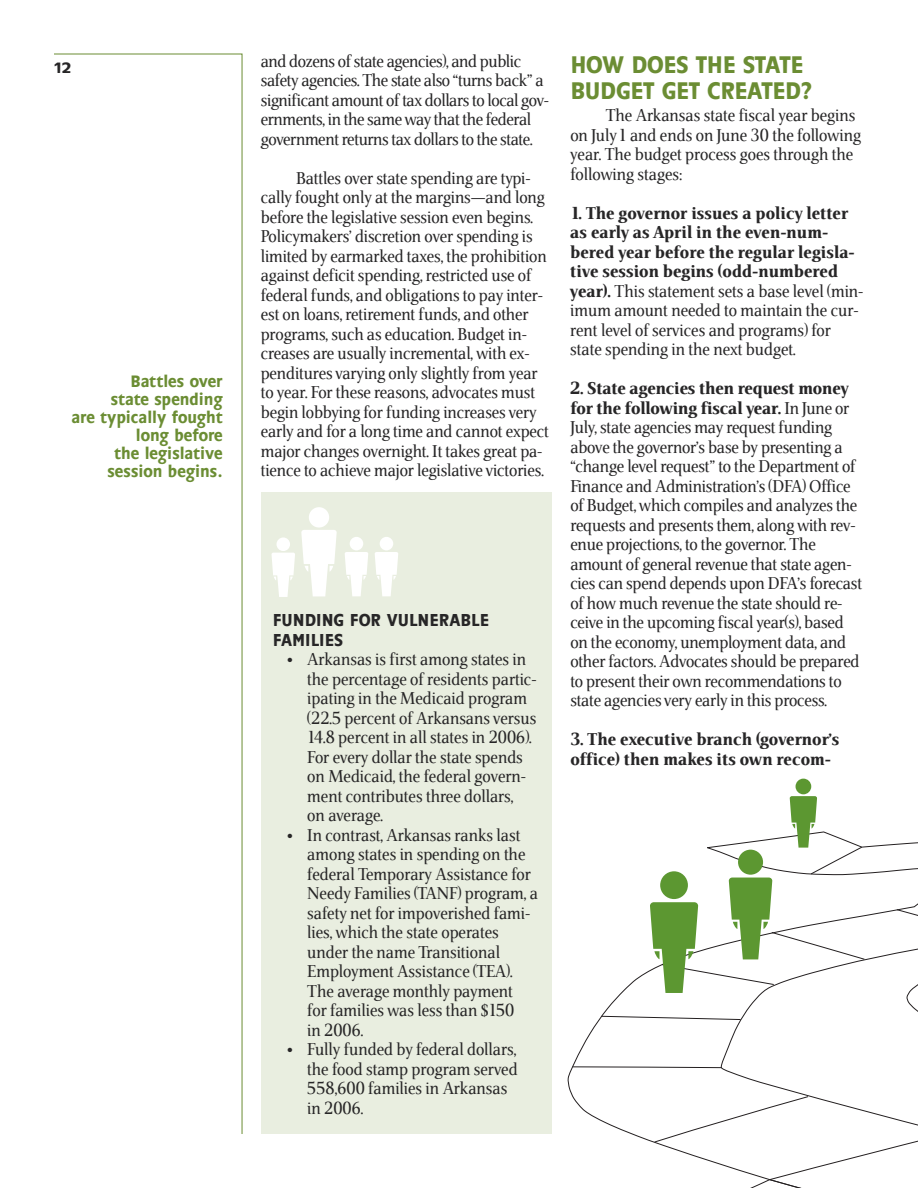
<style>
.page{position:relative;width:918px;height:1188px;background:#fff}
.page>*{position:absolute;margin:0;border:0;box-sizing:border-box;transform-origin:0 0}
.t1{font:500 24px/25.5px "Chalfont";letter-spacing:-.015em;color:#6b8d33}
.t2{font:17.25px/19.5px "Veritas";letter-spacing:-.005em;color:#272627}
.t3{font:900 17.25px/19.5px "Veritas";color:#272627}
.t4{font:500 17.25px/19.5px "Chalfont";color:#272627}
.t5{font:500 16.5px/18px "Chalfont";color:#6b8d33;text-align:right}
.t6{font:500 15px "Chalfont";color:#272627;scale:1.2 1}
.s1{font-weight:400}
.s2{font-weight:900}
</style>
<div class="page">
<svg style="left:54px;top:53px;width:189px;height:1081px"></svg>
<div style="left:261px;top:492px;width:291px;height:642px;background:#e9eee0"></div>
<div style="left:309px;top:507px;width:20px;height:21px;background:#fff;border-radius:50%"></div>
<svg style="left:301px;top:530px;width:36px;height:66px"></svg>
<div style="left:350px;top:537px;width:13px;height:13px;background:#fff;border-radius:50%"></div>
<svg style="left:345px;top:552px;width:23px;height:44px"></svg>
<div style="left:380px;top:537px;width:13px;height:13px;background:#fff;border-radius:50%"></div>
<svg style="left:375px;top:552px;width:23px;height:44px"></svg>
<div style="left:277px;top:537px;width:13px;height:14px;background:#fff;border-radius:50%"></div>
<svg style="left:272px;top:553px;width:23px;height:44px"></svg>
<div style="left:796px;top:779px;width:15px;height:15px;background:#5c9731;border-radius:50%"></div>
<svg style="left:572px;top:796px;width:346px;height:392px"></svg>
<p class="t6" style="left:54px;top:62px;width:16px">12</p>
<p class="t2" style="left:261px;top:53px;width:290px">and dozens of state agencies), and public safety agencies. The state also “turns back” a significant amount of tax dollars to local gov&shy;ernments, in the same way that the federal government returns tax dollars to the state.</p>
<p class="t2" style="left:261px;top:170px;width:290px;text-indent:35px">Battles over state spending are typi&shy;cally fought only at the margins—and long before the legislative session even begins.<br>Policymakers’ discretion over spending is limited by earmarked taxes, the prohibition against deficit spending, restricted use of federal funds, and obligations to pay inter&shy;est on loans, retirement funds, and other programs, such as education. Budget in&shy;creases are usually incremental, with ex&shy;penditures varying only slightly from year to year. For these reasons, advocates must begin lobbying for funding increases very early and for a long time and cannot expect major changes overnight. It takes great pa&shy;tience to achieve major legislative victories.</p>
<p class="t5" style="left:71px;top:374px;width:153px">Battles over<br>state spending<br>are typically fought long before<br>the legislative session begins.</p>
<p class="t4" style="left:273px;top:613px;width:218px">FUNDING FOR VULNERABLE<br>FAMILIES</p>
<p class="t2" style="left:307px;top:651px;width:231px;text-indent:-21px">• Arkansas is first among states in the percentage of residents partic&shy;ipating in the Medicaid program (22.5 percent of Arkansans versus<br>14.8 percent in all states in 2006).<br>For every dollar the state spends on Medicaid, the federal govern&shy;ment contributes three dollars,<br>on average.</p>
<p class="t2" style="left:307px;top:827px;width:232px;text-indent:-21px">• In contrast, Arkansas ranks last among states in spending on the federal Temporary Assistance for<br>Needy Families (TANF) program, a safety net for impoverished fami&shy;lies, which the state operates under the name Transitional<br>Employment Assistance (TEA).<br>The average monthly payment<br>for families was less than $150<br>in 2006.</p>
<p class="t2" style="left:307px;top:1041px;width:212px;text-indent:-21px">• Fully funded by federal dollars, the food stamp program served<br>558,600 families in Arkansas in 2006.</p>
<h1 class="t1" style="left:570px;top:55px;width:244px">HOW DOES THE STATE<br>BUDGET GET CREATED?</h1>
<p class="t2" style="left:570px;top:108px;width:292px;text-indent:35px">The Arkansas state fiscal year begins on July1 and ends on June 30 the following year. The budget process goes through the following stages:</p>
<p class="t3" style="left:570px;top:205px;width:295px">1. The governor issues a policy letter as early as April in the even-num&shy;bered year before the regular legisla&shy;tive session begins (odd-numbered year). <span class="s1">This statement sets a base level (min&shy;imum amount needed to maintain the cur&shy;rent level of services and programs) for state spending in the next budget.</span></p>
<p class="t2" style="left:570px;top:381px;width:293px"><span class="s2">2. State agencies then request money for the following fiscal year.</span> In June or July, state agencies may request funding above the governor’s base by presenting a “change level request” to the Department of Finance and Administration’s (DFA) Office of Budget, which compiles and analyzes the requests and presents them, along with rev&shy;enue projections, to the governor. The amount of general revenue that state agen&shy;cies can spend depends upon DFA’s forecast of how much revenue the state should re&shy;ceive in the upcoming fiscal year(s), based on the economy, unemployment data, and other factors. Advocates should be prepared to present their own recommendations to state agencies very early in this process.</p>
<p class="t3" style="left:570px;top:732px;width:271px">3. The executive branch (governor’s office) then makes its own recom-</p>
</div>
